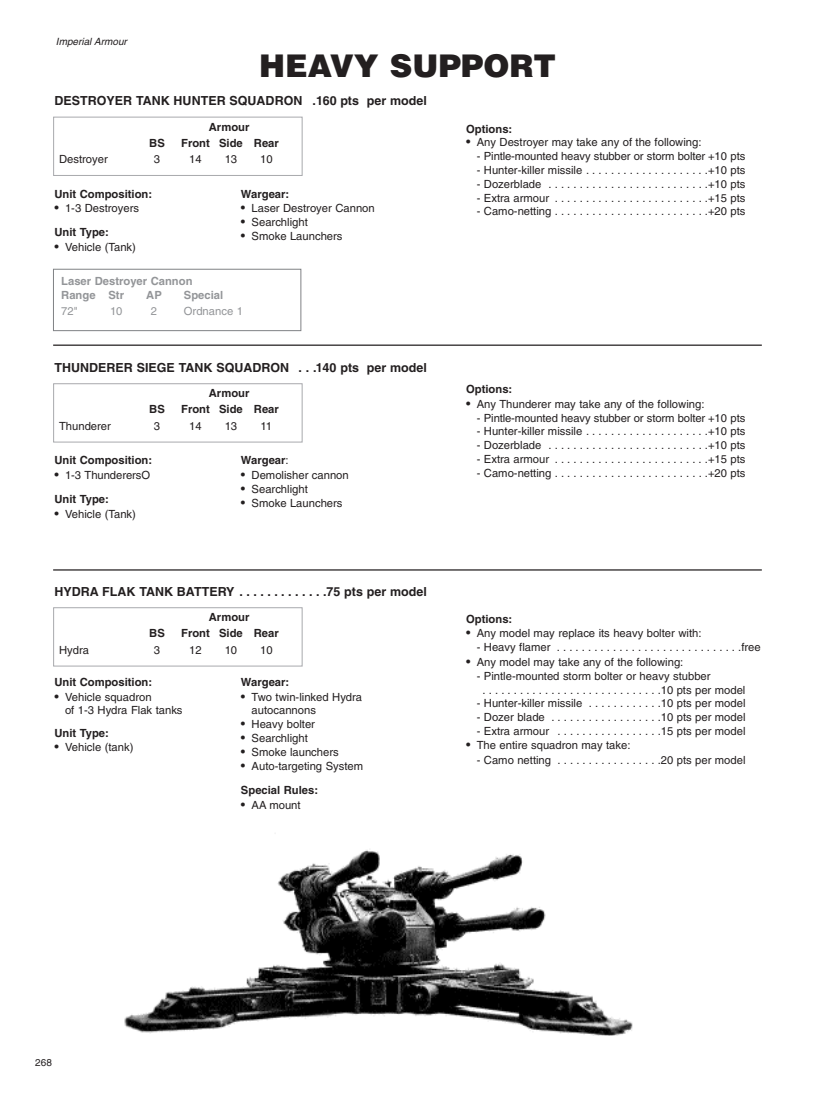
<style>
.page{position:relative;width:815px;height:1099px;background:#fff}
.page>*{position:absolute;margin:0;border:0;box-sizing:border-box;transform-origin:0 0}
.t1{font:900 31.25px "Helvetica";color:#231f20}
.t2{font:700 12.5px "Helvetica";color:#231f20}
.t3{font:11.25px/23.9px "Helvetica";color:#231f20}
.t4{font:700 11.25px "Helvetica";color:#231f20}
.t5{font:700 11.25px/13.8px "Helvetica";color:#939598}
.t6{font:11.25px "Helvetica";color:#939598}
.t7{font:italic 10px "Helvetica";color:#231f20}
.t8{font:10px "Helvetica";color:#231f20}
.s1{font-size:12.5px}
.s2{font-weight:700}
.s3{font-weight:400}
</style>
<div class="page">
<img style="left:124px;top:833px;width:509px;height:202px">
<div style="left:53px;top:117px;width:250px;height:59px;border:1px solid #a8a9ad"></div>
<div style="left:53px;top:383px;width:250px;height:59px;border:1px solid #a8a9ad"></div>
<hr style="left:53px;top:344px;width:709px;height:2px;background:#231f20">
<div style="left:53px;top:269px;width:248px;height:62px;border:1px solid #808285"></div>
<div style="left:53px;top:607px;width:250px;height:59px;border:1px solid #a8a9ad"></div>
<hr style="left:53px;top:569px;width:709px;height:1px;background:#231f20">
<p class="t7" style="left:56px;top:38px;width:73px">Imperial Armour</p>
<h1 class="t1" style="left:259px;top:48px;width:298px">HEAVY SUPPORT</h1>
<p class="t2" style="left:54px;top:96px;width:374px">DESTROYER TANK HUNTER SQUADRON .160 pts per model</p>
<p class="t4" style="left:209px;top:122px;width:42px">Armour</p>
<p class="t4" style="left:149px;top:138px;width:17px">BS</p>
<p class="t4" style="left:181px;top:138px;width:99px">Front Side Rear</p>
<p class="t3" style="left:59px;top:148px;width:50px">Destroyer</p>
<p class="t3" style="left:154px;top:148px;width:8px">3</p>
<p class="t3" style="left:189px;top:148px;width:14px">14</p>
<p class="t3" style="left:225px;top:148px;width:14px">13</p>
<p class="t3" style="left:260px;top:148px;width:14px">10</p>
<p class="t4" style="left:54px;top:189px;width:99px">Unit Composition:</p>
<p class="t3" style="left:54px;top:197px;width:86px"><span class="s1">•</span> 1-3 Destroyers<br><span class="s2">Unit Type:</span></p>
<p class="t3" style="left:54px;top:236px;width:83px"><span class="s1">•</span> Vehicle (Tank)</p>
<p class="t5" style="left:61px;top:275px;width:133px">Laser Destroyer Cannon<br>Range Str</p>
<p class="t5" style="left:146px;top:289px;width:17px">AP</p>
<p class="t5" style="left:184px;top:289px;width:41px">Special</p>
<p class="t4" style="left:241px;top:189px;width:50px">Wargear:</p>
<p class="t3" style="left:241px;top:197px;width:135px"><span class="s1">•</span> Laser Destroyer Cannon</p>
<p class="t3" style="left:241px;top:211px;width:68px"><span class="s1">•</span> Searchlight</p>
<p class="t3" style="left:241px;top:225px;width:103px"><span class="s1">•</span> Smoke Launchers</p>
<p class="t6" style="left:61px;top:307px;width:18px">72"</p>
<p class="t6" style="left:110px;top:307px;width:14px">10</p>
<p class="t6" style="left:151px;top:307px;width:8px">2</p>
<p class="t6" style="left:184px;top:307px;width:61px">Ordnance 1</p>
<p class="t2" style="left:54px;top:362px;width:374px">THUNDERER SIEGE TANK SQUADRON . . .140 pts per model</p>
<p class="t4" style="left:209px;top:389px;width:42px">Armour</p>
<p class="t4" style="left:149px;top:405px;width:17px">BS</p>
<p class="t4" style="left:181px;top:405px;width:99px">Front Side Rear</p>
<p class="t3" style="left:59px;top:414px;width:53px">Thunderer</p>
<p class="t3" style="left:154px;top:414px;width:8px">3</p>
<p class="t3" style="left:189px;top:414px;width:14px">14</p>
<p class="t3" style="left:225px;top:414px;width:14px">13</p>
<p class="t3" style="left:261px;top:414px;width:13px">11</p>
<p class="t4" style="left:54px;top:456px;width:99px">Unit Composition:</p>
<p class="t3" style="left:54px;top:464px;width:97px"><span class="s1">•</span> 1-3 ThunderersO<br><span class="s2">Unit Type:</span></p>
<p class="t3" style="left:54px;top:502px;width:83px"><span class="s1">•</span> Vehicle (Tank)</p>
<p class="t4" style="left:241px;top:456px;width:49px">Wargear<span class="s3">:</span></p>
<p class="t3" style="left:241px;top:464px;width:109px"><span class="s1">•</span> Demolisher cannon</p>
<p class="t3" style="left:241px;top:478px;width:68px"><span class="s1">•</span> Searchlight</p>
<p class="t3" style="left:241px;top:492px;width:103px"><span class="s1">•</span> Smoke Launchers</p>
<p class="t2" style="left:54px;top:586px;width:374px">HYDRA FLAK TANK BATTERY . . . . . . . . . . . . .75 pts per model</p>
<p class="t4" style="left:209px;top:613px;width:42px">Armour</p>
<p class="t4" style="left:149px;top:629px;width:17px">BS</p>
<p class="t4" style="left:181px;top:629px;width:99px">Front Side Rear</p>
<p class="t3" style="left:59px;top:638px;width:32px">Hydra</p>
<p class="t3" style="left:154px;top:638px;width:8px">3</p>
<p class="t3" style="left:189px;top:638px;width:14px">12</p>
<p class="t3" style="left:225px;top:638px;width:14px">10</p>
<p class="t3" style="left:260px;top:638px;width:14px">10</p>
<p class="t4" style="left:54px;top:677px;width:99px">Unit Composition:</p>
<p class="t3" style="left:65px;top:691px;width:119px;line-height:13.2px;text-indent:-11px"><span class="s1">•</span> Vehicle squadron<br>of 1-3 Hydra Flak tanks</p>
<p class="t4" style="left:54px;top:729px;width:56px">Unit Type:</p>
<p class="t3" style="left:54px;top:736px;width:81px"><span class="s1">•</span> Vehicle (tank)</p>
<p class="t4" style="left:241px;top:677px;width:50px">Wargear:</p>
<p class="t3" style="left:252px;top:691px;width:112px;line-height:13.2px;text-indent:-11px"><span class="s1">•</span> Two twin-linked Hydra autocannons</p>
<p class="t3" style="left:241px;top:712px;width:76px"><span class="s1">•</span> Heavy bolter</p>
<p class="t3" style="left:241px;top:726px;width:68px"><span class="s1">•</span> Searchlight</p>
<p class="t3" style="left:241px;top:741px;width:99px"><span class="s1">•</span> Smoke launchers</p>
<p class="t3" style="left:241px;top:755px;width:124px"><span class="s1">•</span> Auto-targeting System<br><span class="s2">Special Rules:</span></p>
<p class="t3" style="left:241px;top:793px;width:61px"><span class="s1">•</span> AA mount</p>
<p class="t4" style="left:466px;top:124px;width:48px">Options:</p>
<p class="t3" style="left:466px;top:131px;width:237px"><span class="s1">•</span> Any Destroyer may take any of the following:</p>
<p class="t3" style="left:477px;top:145px;width:270px">- Pintle-mounted heavy stubber or storm bolter +10 pts</p>
<p class="t3" style="left:477px;top:159px;width:270px">- Hunter-killer missile . . . . . . . . . . . . . . . . . . . .+10 pts</p>
<p class="t3" style="left:477px;top:173px;width:270px">- Dozerblade . . . . . . . . . . . . . . . . . . . . . . . . . .+10 pts</p>
<p class="t3" style="left:477px;top:187px;width:270px">- Extra armour . . . . . . . . . . . . . . . . . . . . . . . . .+15 pts</p>
<p class="t3" style="left:477px;top:200px;width:270px">- Camo-netting . . . . . . . . . . . . . . . . . . . . . . . . .+20 pts</p>
<p class="t4" style="left:466px;top:384px;width:48px">Options:</p>
<p class="t3" style="left:466px;top:392px;width:240px"><span class="s1">•</span> Any Thunderer may take any of the following:</p>
<p class="t3" style="left:477px;top:407px;width:270px">- Pintle-mounted heavy stubber or storm bolter +10 pts</p>
<p class="t3" style="left:477px;top:420px;width:270px">- Hunter-killer missile . . . . . . . . . . . . . . . . . . . .+10 pts</p>
<p class="t3" style="left:477px;top:434px;width:270px">- Dozerblade . . . . . . . . . . . . . . . . . . . . . . . . . .+10 pts</p>
<p class="t3" style="left:477px;top:448px;width:270px">- Extra armour . . . . . . . . . . . . . . . . . . . . . . . . .+15 pts</p>
<p class="t3" style="left:477px;top:462px;width:270px">- Camo-netting . . . . . . . . . . . . . . . . . . . . . . . . .+20 pts</p>
<p class="t4" style="left:466px;top:614px;width:48px">Options:</p>
<p class="t3" style="left:466px;top:622px;width:237px"><span class="s1">•</span> Any model may replace its heavy bolter with:</p>
<p class="t3" style="left:477px;top:636px;width:285px">- Heavy flamer . . . . . . . . . . . . . . . . . . . . . . . . . . . . . .free</p>
<p class="t3" style="left:466px;top:650px;width:219px"><span class="s1">•</span> Any model may take any of the following:</p>
<p class="t3" style="left:483px;top:670px;width:264px;line-height:13.8px;text-indent:-6px">- Pintle-mounted storm bolter or heavy stubber<br>. . . . . . . . . . . . . . . . . . . . . . . . . . . . .10 pts per model</p>
<p class="t3" style="left:477px;top:692px;width:270px">- Hunter-killer missile . . . . . . . . . . . .10 pts per model</p>
<p class="t3" style="left:477px;top:706px;width:270px">- Dozer blade . . . . . . . . . . . . . . . . . .10 pts per model</p>
<p class="t3" style="left:477px;top:720px;width:270px">- Extra armour . . . . . . . . . . . . . . . . .15 pts per model</p>
<p class="t3" style="left:466px;top:734px;width:166px"><span class="s1">•</span> The entire squadron may take:</p>
<p class="t3" style="left:477px;top:748px;width:270px">- Camo netting . . . . . . . . . . . . . . . . .20 pts per model</p>
<p class="t8" style="left:35px;top:1058px;width:18px">268</p>
</div>
